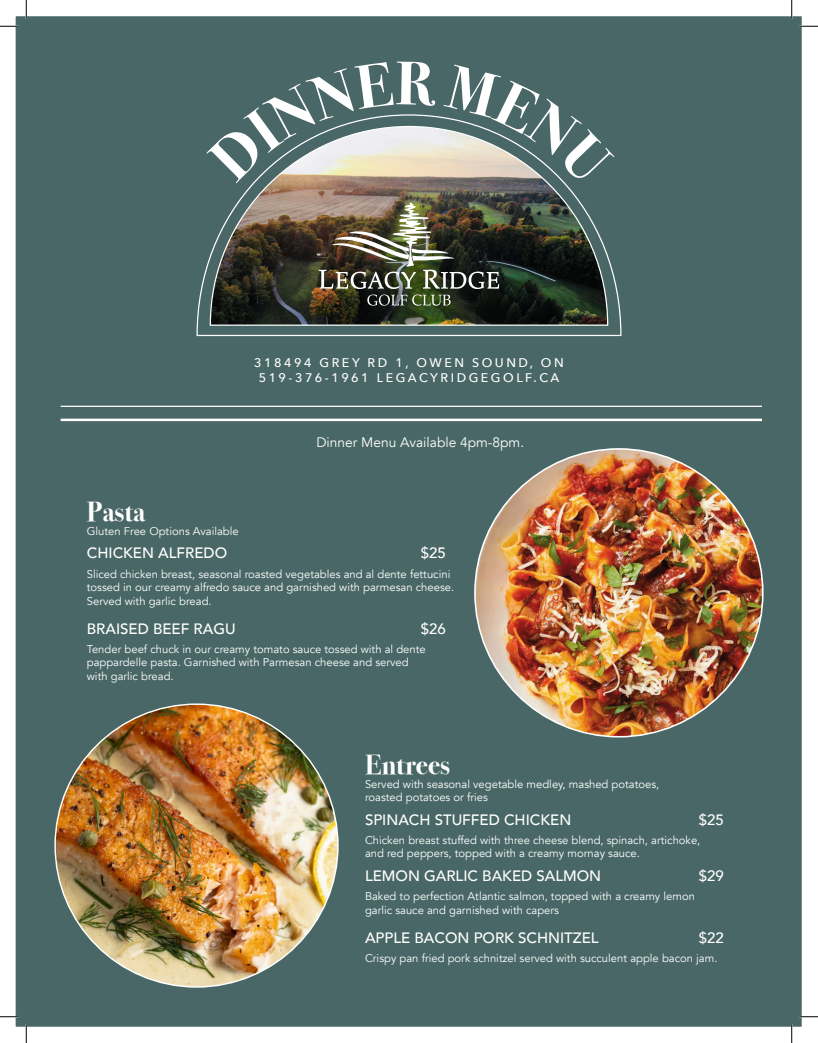
<style>
.page{position:relative;width:818px;height:1043px;background:#fff}
.page>*{position:absolute;margin:0;border:0;box-sizing:border-box;transform-origin:0 0}
.t1{font:700 27.5px "Bodoni Svty Two OSITCTT";color:#fff}
.t2{font:500 15px "Avenir";color:#fff}
.t3{font:13.75px "Avenir";color:#fff}
.t4{font:500 12.5px "Avenir Next";letter-spacing:.2em;color:#fff}
.t5{font:11.25px/13.5px "Avenir";color:#fff}
</style>
<div class="page">
<div style="left:15px;top:16px;width:787px;height:1011px;background:#496766"></div>
<img style="left:196px;top:116px;width:426px;height:221px">
<img style="left:319px;top:202px;width:180px;height:104px">
<hr style="left:61px;top:406px;width:701px;height:1px;background:#fff">
<hr style="left:61px;top:418px;width:701px;height:3px;background:#fff">
<img style="left:475px;top:449px;width:287px;height:287px;border-radius:144px">
<img style="left:55px;top:704px;width:283px;height:283px;border-radius:141px">
<svg style="left:0;top:25px;width:19px;height:2px"></svg>
<svg style="left:799px;top:25px;width:19px;height:2px"></svg>
<svg style="left:0;top:1015px;width:19px;height:2px"></svg>
<svg style="left:799px;top:1015px;width:19px;height:2px"></svg>
<svg style="left:25px;top:0;width:2px;height:19px"></svg>
<svg style="left:25px;top:1024px;width:2px;height:18px"></svg>
<svg style="left:790px;top:0;width:2px;height:19px"></svg>
<svg style="left:790px;top:1024px;width:2px;height:18px"></svg>
<svg style="left:206px;top:114px;width:230px;height:69px"></svg>
<svg style="left:443px;top:116px;width:171px;height:71px"></svg>
<p class="t4" style="left:254px;top:351px;width:311px">318494 GREY RD 1, OWEN SOUND, ON</p>
<p class="t4" style="left:259px;top:366px;width:302px">519-376-1961 LEGACYRIDGEGOLF.CA</p>
<p class="t3" style="left:316px;top:434px;width:209px">Dinner Menu Available 4pm-8pm.</p>
<p class="t1" style="left:87px;top:496px;width:60px">Pasta</p>
<p class="t5" style="left:87px;top:524px;width:153px">Gluten Free Options Available</p>
<p class="t2" style="left:87px;top:540px;width:142px">CHICKEN ALFREDO</p>
<p class="t2" style="left:421px;top:540px;width:27px">$25</p>
<p class="t5" style="left:87px;top:567px;width:369px">Sliced chicken breast, seasonal roasted vegetables and al dente fettucini tossed in our creamy alfredo sauce and garnished with parmesan cheese.<br>Served with garlic bread.</p>
<p class="t2" style="left:87px;top:615px;width:150px">BRAISED BEEF RAGU</p>
<p class="t2" style="left:421px;top:615px;width:27px">$26</p>
<p class="t5" style="left:87px;top:642px;width:340px">Tender beef chuck in our creamy tomato sauce tossed with al dente pappardelle pasta. Garnished with Parmesan cheese and served with garlic bread.</p>
<p class="t1" style="left:365px;top:748px;width:86px">Entrees</p>
<p class="t5" style="left:365px;top:777px;width:296px">Served with seasonal vegetable medley, mashed potatoes, roasted potatoes or fries</p>
<p class="t2" style="left:365px;top:806px;width:208px">SPINACH STUFFED CHICKEN</p>
<p class="t2" style="left:699px;top:806px;width:27px">$25</p>
<p class="t5" style="left:365px;top:833px;width:337px">Chicken breast stuffed with three cheese blend, spinach, artichoke, and red peppers, topped with a creamy mornay sauce.</p>
<p class="t2" style="left:365px;top:862px;width:238px">LEMON GARLIC BAKED SALMON</p>
<p class="t2" style="left:699px;top:862px;width:27px">$29</p>
<p class="t5" style="left:365px;top:889px;width:331px">Baked to perfection Atlantic salmon, topped with a creamy lemon garlic sauce and garnished with capers</p>
<p class="t2" style="left:365px;top:924px;width:235px">APPLE BACON PORK SCHNITZEL</p>
<p class="t2" style="left:699px;top:924px;width:27px">$22</p>
<p class="t5" style="left:365px;top:951px;width:354px">Crispy pan fried pork schnitzel served with succulent apple bacon jam.</p>
</div>
